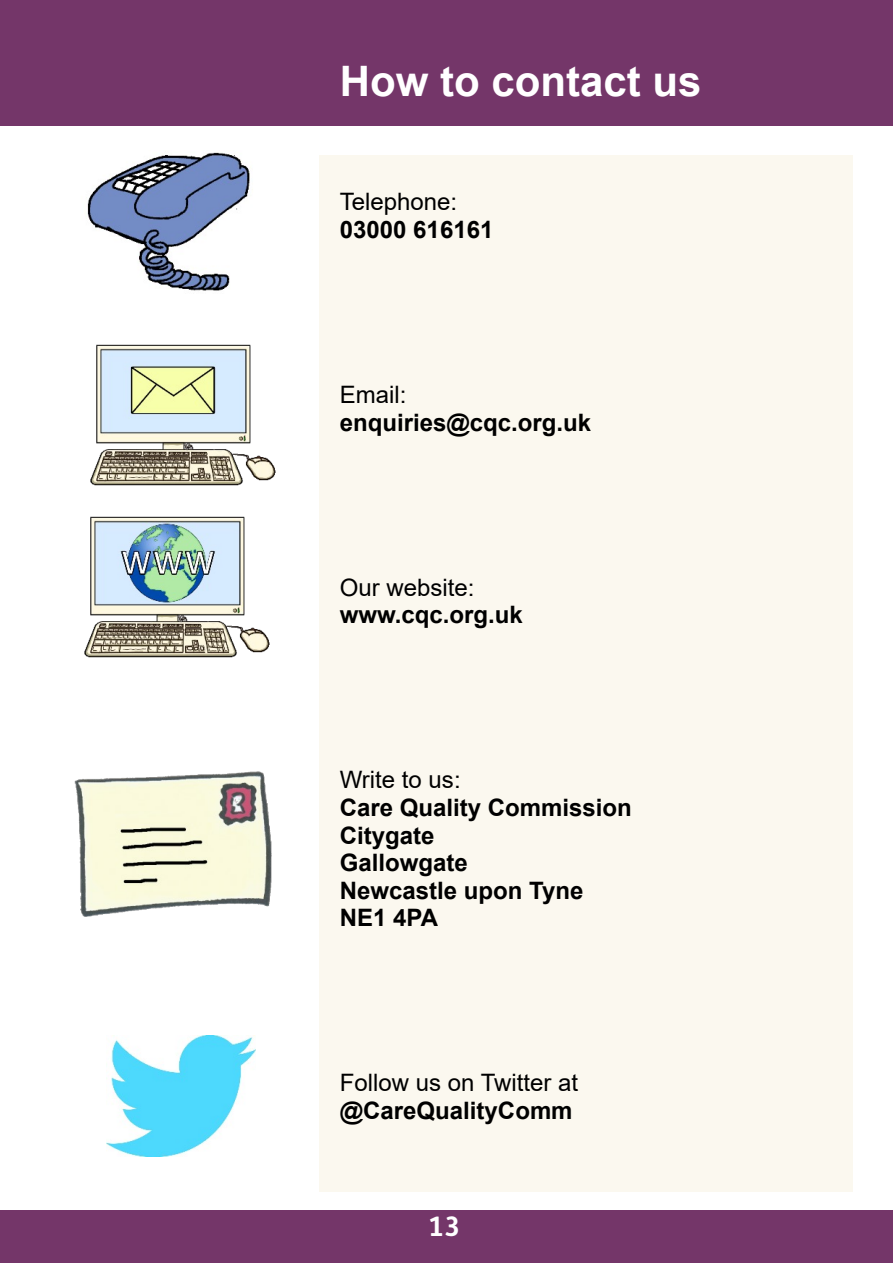
<style>
.page{position:relative;width:893px;height:1263px;background:#fff}
.page>*{position:absolute;margin:0;border:0;box-sizing:border-box;transform-origin:0 0}
.t1{font:700 42px "Arial";color:#fff}
.t2{font:700 27px "FS Me";color:#fff}
.t3{font:700 24px/27.5px "Arial";color:#000}
.t4{font:24px "Arial";color:#000}
</style>
<div class="page">
<div style="left:0;top:1210px;width:893px;height:53px;background:#743669"></div>
<div style="left:320px;top:155px;width:533px;height:1037px;background:#fbf8ef"></div>
<div style="left:0;top:0;width:893px;height:126px;background:#743669"></div>
<img style="left:87px;top:152px;width:164px;height:139px">
<img style="left:90px;top:344px;width:186px;height:142px">
<img style="left:84px;top:516px;width:186px;height:142px">
<img style="left:74px;top:771px;width:198px;height:146px">
<img style="left:106px;top:1036px;width:149px;height:120px">
<h1 class="t1" style="left:340px;top:65px;width:363px">How to contact us</h1>
<p class="t4" style="left:340px;top:193px;width:119px">Telephone:</p>
<p class="t3" style="left:340px;top:218px;width:155px">03000 616161</p>
<p class="t4" style="left:340px;top:386px;width:68px">Email:</p>
<p class="t3" style="left:340px;top:411px;width:253px">enquiries@cqc.org.uk</p>
<p class="t4" style="left:340px;top:578px;width:136px">Our website:</p>
<p class="t3" style="left:340px;top:603px;width:185px">www.cqc.org.uk</p>
<p class="t4" style="left:340px;top:771px;width:122px">Write to us:</p>
<p class="t3" style="left:340px;top:796px;width:294px">Care Quality Commission<br>Citygate<br>Gallowgate<br>Newcastle upon Tyne<br>NE1 4PA</p>
<p class="t4" style="left:340px;top:1074px;width:240px">Follow us on Twitter at</p>
<p class="t3" style="left:340px;top:1099px;width:234px">@CareQualityComm</p>
<p class="t2" style="left:428px;top:1216px;width:33px">13</p>
</div>
